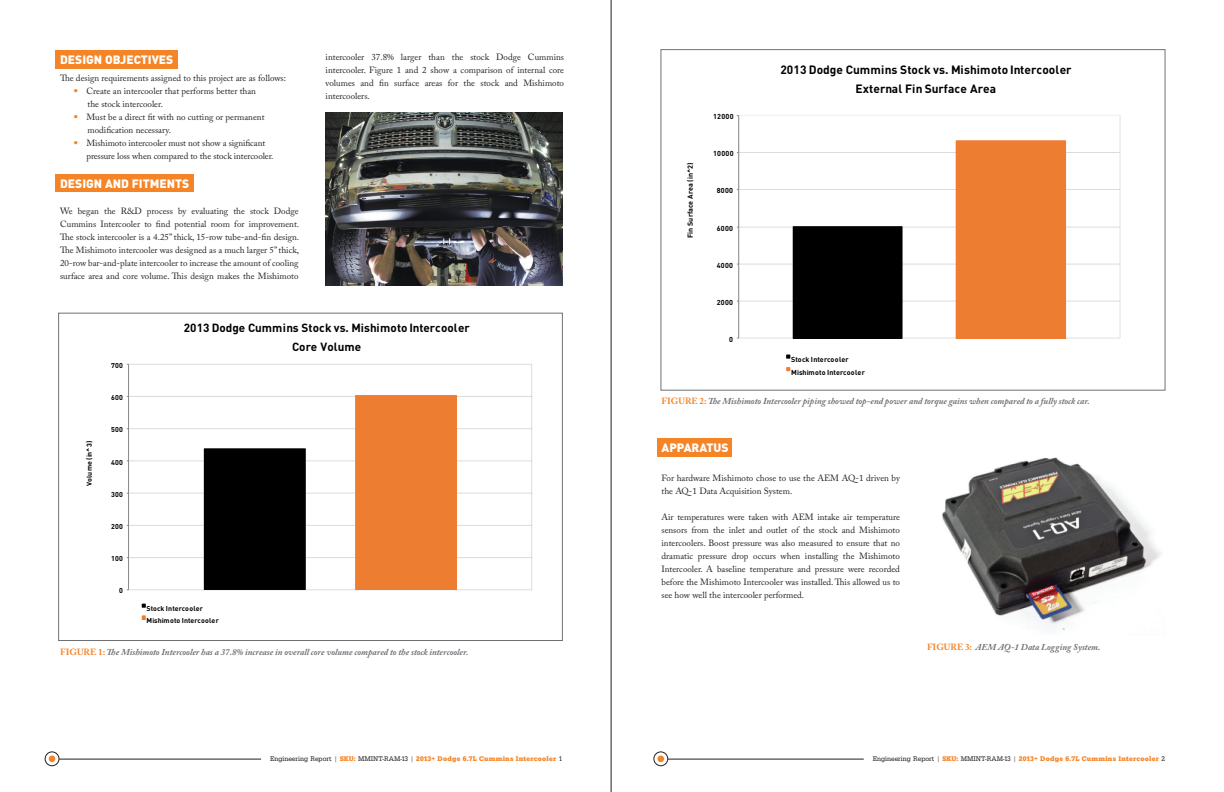
<style>
.page{position:relative;width:1224px;height:792px;background:#fff}
.page>*{position:absolute;margin:0;border:0;box-sizing:border-box;transform-origin:0 0}
.t1{font:900 12px "DIN";color:#fff}
.t2{font:700 11.9px/19.1px "DIN";letter-spacing:.005em;color:#000;text-align:center}
.t3{font:700 11.7px/18.8px "DIN";letter-spacing:.005em;color:#000;text-align:center}
.t4{font:9px/13px "Adobe Caslon Pro";color:#231f20}
.t5{font:italic 700 9px "Adobe Caslon Pro";color:#717074}
.t6{font:700 7.2px/12.5px "DIN";letter-spacing:.03em;color:#000}
.t7{font:700 7.2px "DIN";letter-spacing:-.01em;color:#000}
.t8{font:7px "URW Egyptienne TOT Bol Nar";letter-spacing:.04em;color:#f58426}
.t9{font:700 7px/12.2px "DIN";letter-spacing:.035em;color:#000}
.t10{font:700 7px "DIN";letter-spacing:.01em;color:#000}
.s1{font-weight:700;font-size:12px;color:#f58426}
.s2{font-style:normal;color:#f58426}
.s3{font-family:"URW Egyptienne TOT Reg Nar";color:#231f20}
</style>
<div class="page">
<hr style="left:129px;top:590px;width:403px;height:1px;background:#f3f3f3">
<hr style="left:129px;top:557px;width:403px;height:1px;background:#dedede">
<hr style="left:129px;top:525px;width:403px;height:1px;background:#dfdfdf">
<hr style="left:129px;top:493px;width:403px;height:1px;background:#e8e8e8">
<hr style="left:129px;top:461px;width:403px;height:1px;background:#f0f0f0">
<hr style="left:129px;top:428px;width:403px;height:1px;background:#e1e1e1">
<hr style="left:129px;top:396px;width:403px;height:1px;background:#dcdcdc">
<hr style="left:129px;top:364px;width:403px;height:1px;background:#e5e5e5">
<hr style="left:531px;top:364px;width:1px;height:226px;background:#e3e3e3">
<div style="left:204px;top:449px;width:101px;height:141px;background:#000"></div>
<div style="left:204px;top:448px;width:102px;height:142px;border:1px solid #000"></div>
<div style="left:356px;top:396px;width:100px;height:194px;background:#ed7d31"></div>
<div style="left:355px;top:395px;width:102px;height:195px;border:1px solid #ed7d31"></div>
<hr style="left:128px;top:364px;width:1px;height:226px;background:#898989">
<svg style="left:142px;top:604px;width:4px;height:4px"></svg>
<svg style="left:142px;top:615px;width:4px;height:5px"></svg>
<div style="left:58px;top:313px;width:504px;height:328px;border:1px solid #717074"></div>
<div style="left:55px;top:50px;width:123px;height:19px;background:#f58426"></div>
<div style="left:657px;top:438px;width:75px;height:18px;background:#f58426"></div>
<div style="left:55px;top:175px;width:139px;height:17px;background:#f58426"></div>
<hr style="left:59px;top:759px;width:202px;height:1px;background:#231f20">
<div style="left:49px;top:755px;width:6px;height:7px;background:#f58426;border-radius:50%"></div>
<div style="left:45px;top:752px;width:14px;height:14px;border:1px solid #231f20;border-radius:50%"></div>
<hr style="left:668px;top:759px;width:196px;height:1px;background:#231f20">
<div style="left:657px;top:755px;width:7px;height:7px;background:#f58426;border-radius:50%"></div>
<div style="left:654px;top:752px;width:14px;height:14px;border:1px solid #231f20;border-radius:50%"></div>
<hr style="left:611px;top:0;width:1px;height:792px;background:#231f20">
<img style="left:326px;top:112px;width:236px;height:174px">
<img style="left:942px;top:457px;width:219px;height:173px">
<hr style="left:739px;top:338px;width:381px;height:1px;background:#000;opacity:.15">
<hr style="left:739px;top:301px;width:381px;height:1px;background:#eaeaea">
<hr style="left:739px;top:264px;width:381px;height:1px;background:#eaeaea">
<hr style="left:739px;top:227px;width:381px;height:1px;background:#eaeaea">
<hr style="left:739px;top:189px;width:381px;height:1px;background:#dcdcdc">
<hr style="left:739px;top:152px;width:381px;height:1px;background:#dcdcdc">
<hr style="left:1120px;top:115px;width:1px;height:223px;background:#eee">
<div style="left:738px;top:115px;width:382px;height:223px;border:1px solid #f2f2f2"></div>
<div style="left:793px;top:227px;width:109px;height:111px;background:#000"></div>
<div style="left:793px;top:226px;width:110px;height:112px;border:1px solid #000"></div>
<div style="left:956px;top:141px;width:109px;height:197px;background:#ed7d31"></div>
<div style="left:956px;top:140px;width:110px;height:198px;border:1px solid #ed7d31"></div>
<hr style="left:738px;top:115px;width:1px;height:223px;background:#898989">
<svg style="left:786px;top:355px;width:4px;height:4px"></svg>
<svg style="left:786px;top:367px;width:4px;height:4px"></svg>
<p class="t1" style="left:60px;top:51px;width:115px">DESIGN OBJECTIVES</p>
<p class="t4" style="left:60px;top:71px;width:228px">The design requirements assigned to this project are as follows:</p>
<p class="t4" style="left:88px;top:84px;width:170px;text-indent:-14px"><span class="s1">•</span> Create an intercooler that performs better than the stock intercooler.</p>
<p class="t4" style="left:88px;top:110px;width:179px;text-indent:-14px"><span class="s1">•</span> Must be a direct fit with no cutting or permanent modification necessary.</p>
<p class="t4" style="left:86px;top:136px;width:188px;text-indent:-13px"><span class="s1">•</span> Mishimoto intercooler must not show a significant pressure loss when compared to the stock intercooler.</p>
<p class="t1" style="left:60px;top:175px;width:131px">DESIGN AND FITMENTS</p>
<p class="t4" style="left:60px;top:204px;width:241px;text-align:justify">We began the R&amp;D process by evaluating the stock Dodge Cummins Intercooler to find potential room for improvement.<br>The stock intercooler is a 4.25” thick, 15-row tube-and-fin design.<br>The Mishimoto intercooler was designed as a much larger 5” thick, 20-row bar-and-plate intercooler to increase the amount of cooling surface area and core volume. This design makes the Mishimoto</p>
<p class="t4" style="left:326px;top:51px;width:240px;text-align:justify">intercooler 37.8% larger than the stock Dodge Cummins intercooler. Figure 1 and 2 show a comparison of internal core volumes and fin surface areas for the stock and Mishimoto intercoolers.</p>
<p class="t10" style="left:85px;top:486px;width:47px;rotate:-90deg">Volume (in^3)</p>
<p class="t9" style="left:111px;top:359px;width:14px">700</p>
<p class="t9" style="left:111px;top:391px;width:14px">600</p>
<p class="t9" style="left:111px;top:423px;width:14px">500</p>
<p class="t9" style="left:111px;top:456px;width:14px">400</p>
<p class="t9" style="left:111px;top:488px;width:14px">300</p>
<p class="t9" style="left:111px;top:520px;width:14px">200</p>
<p class="t9" style="left:111px;top:552px;width:14px">100</p>
<p class="t9" style="left:119px;top:584px;width:5px">0</p>
<p class="t3" style="left:184px;top:318px;width:288px">2013 Dodge Cummins Stock vs. Mishimoto Intercooler<br>Core Volume</p>
<p class="t9" style="left:147px;top:602px;width:74px">Stock Intercooler<br>Mishimoto Intercooler</p>
<p class="t5" style="left:60px;top:646px;width:410px"><span class="s2">FIGURE 1:</span> The Mishimoto Intercooler has a 37.8% increase in overall core volume compared to the stock intercooler.</p>
<p class="t7" style="left:686px;top:238px;width:77px;rotate:-90deg">Fin Surface Area (in^2)</p>
<p class="t6" style="left:713px;top:110px;width:22px">12000</p>
<p class="t6" style="left:713px;top:147px;width:22px">10000</p>
<p class="t6" style="left:717px;top:184px;width:18px">8000</p>
<p class="t6" style="left:717px;top:221px;width:18px">6000</p>
<p class="t6" style="left:717px;top:259px;width:18px">4000</p>
<p class="t6" style="left:717px;top:296px;width:18px">2000</p>
<p class="t6" style="left:729px;top:333px;width:5px">0</p>
<p class="t2" style="left:780px;top:60px;width:293px">2013 Dodge Cummins Stock vs. Mishimoto Intercooler<br>External Fin Surface Area</p>
<p class="t6" style="left:791px;top:353px;width:75px">Stock Intercooler<br>Mishimoto Intercooler</p>
<p class="t5" style="left:662px;top:396px;width:430px"><span class="s2">FIGURE 2:</span> The Mishimoto Intercooler piping showed top-end power and torque gains when compared to a fully stock car.</p>
<p class="t1" style="left:662px;top:439px;width:69px">APPARATUS</p>
<p class="t4" style="left:662px;top:471px;width:240px">For hardware Mishimoto chose to use the AEM AQ-1 driven by the AQ-1 Data Acquisition System.</p>
<p class="t4" style="left:662px;top:510px;width:240px;text-align:justify">Air temperatures were taken with AEM intake air temperature sensors from the inlet and outlet of the stock and Mishimoto intercoolers. Boost pressure was also measured to ensure that no dramatic pressure drop occurs when installing the Mishimoto Intercooler. A baseline temperature and pressure were recorded before the Mishimoto Intercooler was installed. This allowed us to see how well the intercooler performed.</p>
<p class="t5" style="left:927px;top:641px;width:175px"><span class="s2">FIGURE 3:</span> AEM AQ-1 Data Logging System.</p>
<p class="t8" style="left:270px;top:755px;width:294px"><span class="s3">Engineering Report |</span> SKU: <span class="s3">MMINT-RAM-13 |</span> 2013+ Dodge 6.7L Cummins Intercooler <span class="s3">1</span></p>
<p class="t8" style="left:873px;top:755px;width:294px"><span class="s3">Engineering Report |</span> SKU: <span class="s3">MMINT-RAM-13 |</span> 2013+ Dodge 6.7L Cummins Intercooler <span class="s3">2</span></p>
</div>
